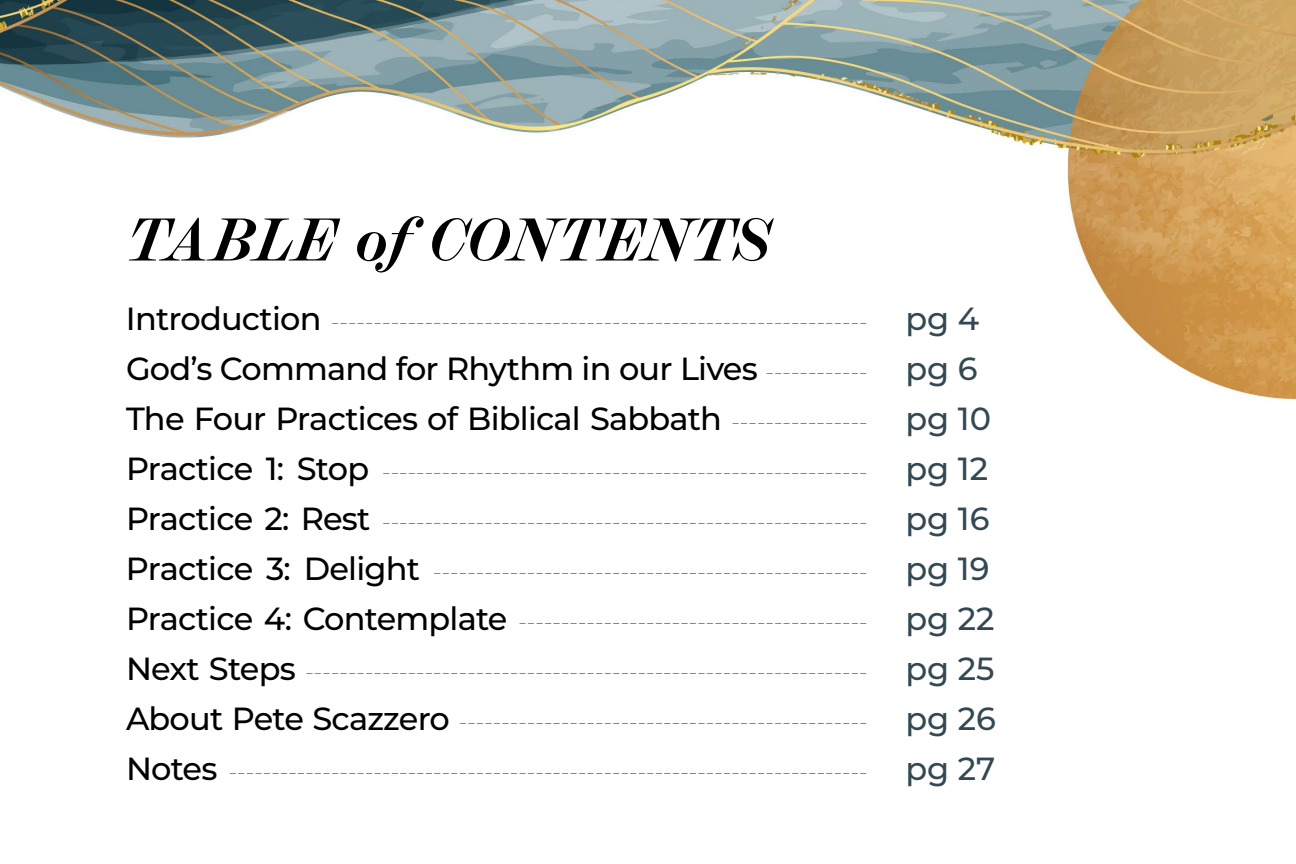
<style>
.page{position:relative;width:1296px;height:864px;background:#fff}
.page>*{position:absolute;margin:0;border:0;box-sizing:border-box;transform-origin:0 0}
.t1{font:italic 700 60px "Chapman";color:#000}
.t2{font:500 32px/50px "Montserrat";letter-spacing:-.025em;color:#000}
.t3{font:500 32px/50px "Montserrat";color:#324853}
.t4{font:100 24px/50px "Montserrat";color:#000;text-align:justify}
.s1{font-weight:500;font-size:32px}
.s2{font-weight:100;font-size:24px}
</style>
<div class="page">
<img style="left:0;top:0;width:1296px;height:400px">
<h1 class="t1" style="left:126px;top:195px;width:645px">TABLE of CONTENTS</h1>
<p class="t4" style="left:126px;top:296px;width:744px"><span class="s1">Introduction</span> ---------------------------------------------------------------</p>
<h2 class="t2" style="left:126px;top:343px;width:744px">God’s Command for Rhythm in our Lives <span class="s2">------------<br></span>The Four Practices of Biblical Sabbath <span class="s2">----------------</span></h2>
<p class="t4" style="left:126px;top:446px;width:744px"><span class="s1">Practice 1: Stop</span> --------------------------------------------------------- <span class="s1">Practice 2: Rest</span> --------------------------------------------------------- <span class="s1">Practice 3: Delight</span> --------------------------------------------------- <span class="s1">Practice 4: Contemplate</span> ----------------------------------------- <span class="s1">Next Steps</span> ------------------------------------------------------------------ <span class="s1">About Pete Scazzero</span> ------------------------------------------------ <span class="s1">Notes</span> ---------------------------------------------------------------------------</p>
<h2 class="t3" style="left:905px;top:293px;width:92px">pg 4 pg 6 pg 10 pg 12 pg 16 pg 19 pg 22 pg 25 pg 26 pg 27</h2>
</div>
